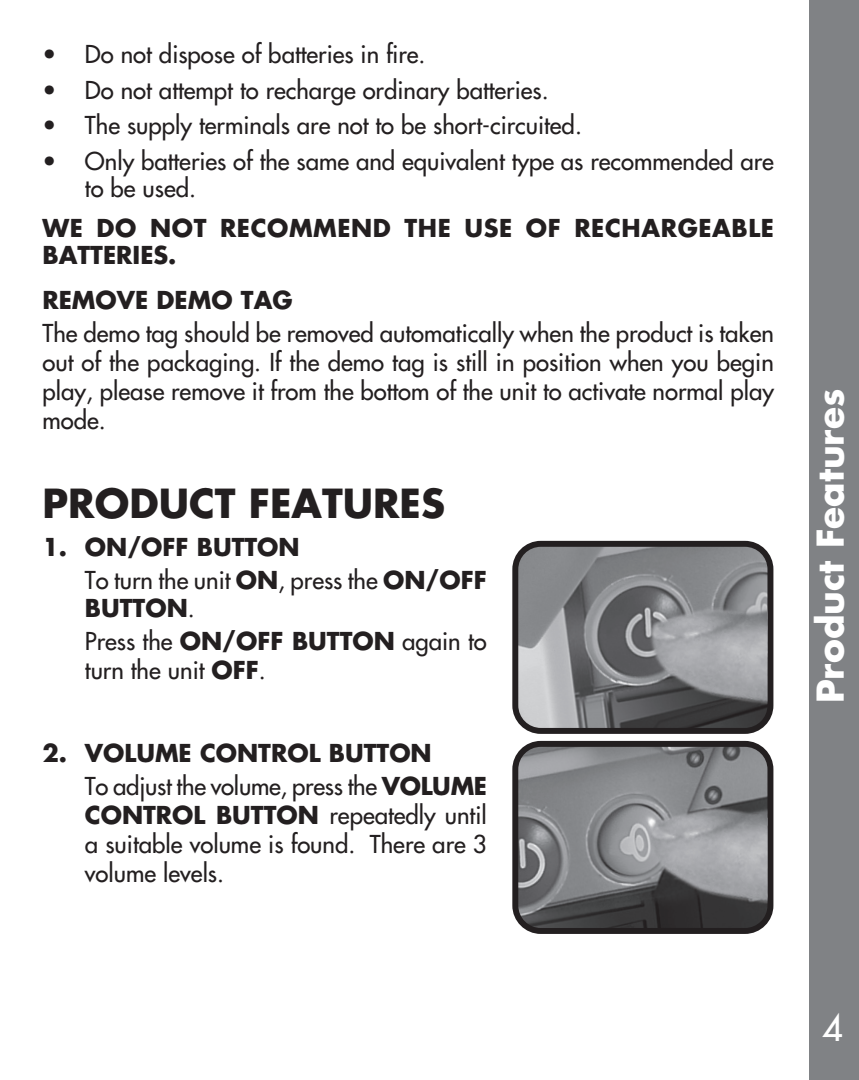
<style>
.page{position:relative;width:859px;height:1080px;background:#fff}
.page>*{position:absolute;margin:0;border:0;box-sizing:border-box;transform-origin:0 0}
.t1{font:700 39px "Futura";color:#231f20}
.t2{font:700 36px "Futura";color:#fff}
.t3{font:500 36px "Futura";color:#fff}
.t4{font:500 24px/28.8px "Futura";color:#231f20;text-align:justify}
.t5{font:700 24px/33px "Futura";color:#231f20}
.t6{font:700 24px/27px "Futura";letter-spacing:.025em;color:#231f20}
.s1{font-weight:500}
.s2{font-weight:700}
</style>
<div class="page">
<div style="left:809px;top:0;width:50px;height:1080px;background:#808285"></div>
<img style="left:580px;top:548px;width:186px;height:179px">
<div style="left:512px;top:541px;width:261px;height:193px;border:6px solid #231f20;border-radius:26px"></div>
<img style="left:529px;top:566px;width:238px;height:157px">
<img style="left:519px;top:748px;width:247px;height:179px">
<div style="left:512px;top:741px;width:261px;height:193px;border:6px solid #231f20;border-radius:26px"></div>
<img style="left:529px;top:766px;width:238px;height:157px">
<p class="t4" style="left:42px;top:40px;width:385px">• Do not dispose of batteries in fire.</p>
<p class="t4" style="left:42px;top:76px;width:508px">• Do not attempt to recharge ordinary batteries.</p>
<p class="t4" style="left:42px;top:111px;width:541px">• The supply terminals are not to be short-circuited.</p>
<p class="t4" style="left:85px;top:148px;width:690px;line-height:27px;text-indent:-42px">• Only batteries of the same and equivalent type as recommended are to be used.</p>
<p class="t6" style="left:42px;top:214px;width:733px">WE DO NOT RECOMMEND THE USE OF RECHARGEABLE<br>BATTERIES.</p>
<p class="t5" style="left:42px;top:284px;width:252px">REMOVE DEMO TAG</p>
<p class="t4" style="left:42px;top:319px;width:733px">The demo tag should be removed automatically when the product is taken out of the packaging. If the demo tag is still in position when you begin play, please remove it from the bottom of the unit to activate normal play mode.</p>
<h1 class="t1" style="left:42px;top:478px;width:404px">PRODUCT FEATURES</h1>
<p class="t5" style="left:85px;top:530px;width:403px;text-indent:-42px">1. ON/OFF BUTTON<br><span class="s1">To turn the unit</span> ON<span class="s1">, press the</span> ON/OFF</p>
<p class="t5" style="left:85px;top:592px;width:403px">BUTTON<span class="s1">.<br>Press the</span> ON/OFF BUTTON <span class="s1">again to</span></p>
<p class="t4" style="left:85px;top:656px;width:182px">turn the unit <span class="s2">OFF</span>.</p>
<p class="t5" style="left:85px;top:736px;width:404px;text-indent:-42px">2. VOLUME CONTROL BUTTON<br><span class="s1">To adjust the volume, press the</span> VOLUME</p>
<p class="t4" style="left:85px;top:801px;width:403px"><span class="s2">CONTROL BUTTON</span> repeatedly until a suitable volume is found. There are 3 volume levels.</p>
<h2 class="t2" style="left:806px;top:703px;width:316px;rotate:-90deg">Product Features</h2>
<h2 class="t3" style="left:822px;top:1005px;width:22px">4</h2>
</div>
